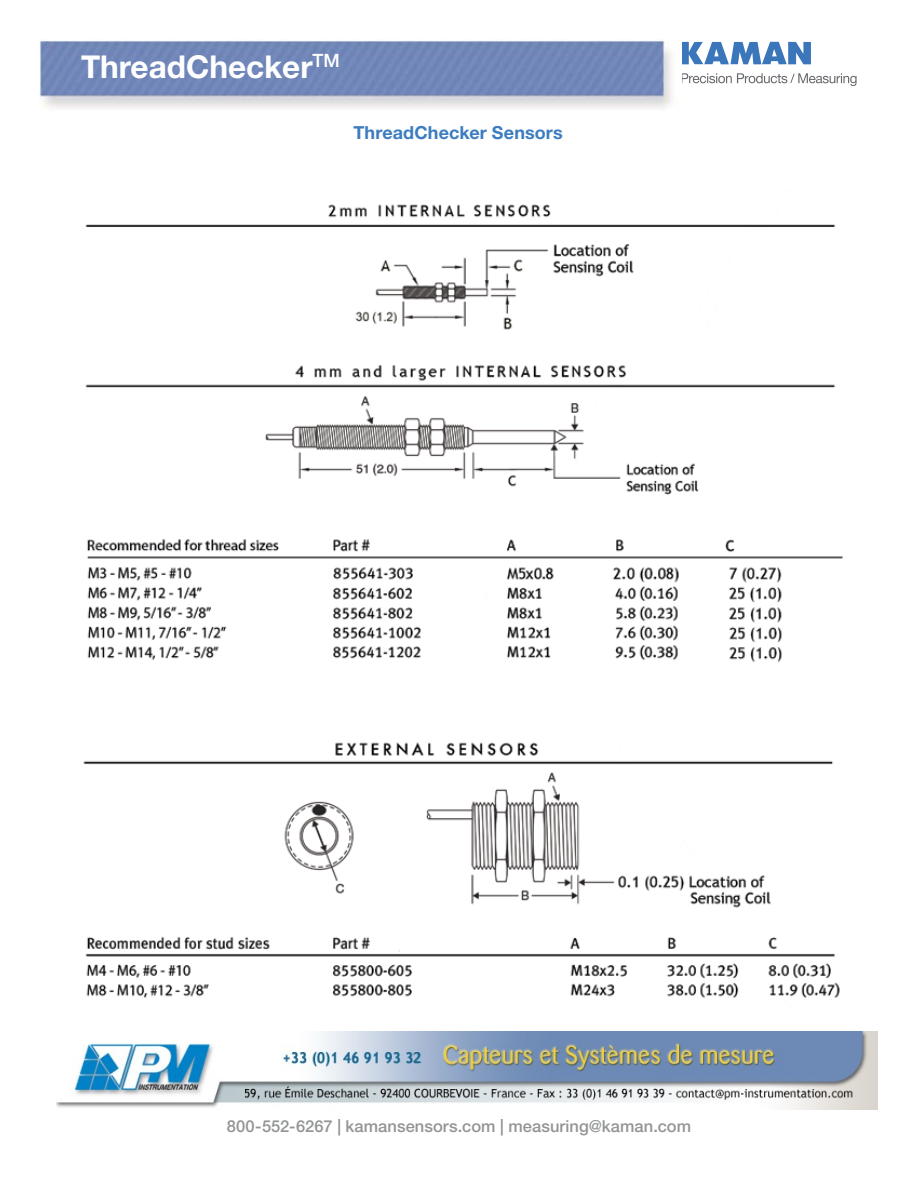
<style>
.page{position:relative;width:918px;height:1188px;background:#fff}
.page>*{position:absolute;margin:0;border:0;box-sizing:border-box;transform-origin:0 0}
.t1{font:700 31.5px "Helvetica Neue LT Pro";color:#fff}
.t2{font:700 18px "Helvetica Neue LT Pro";letter-spacing:.005em;color:#3c7cbf}
.t3{font:500 16.5px "Helvetica Neue LT Pro";letter-spacing:.005em;color:#929496}
</style>
<div class="page">
<img style="left:83px;top:204px;width:760px;height:794px">
<svg style="left:682px;top:73px;width:175px;height:13px"></svg>
<svg style="left:682px;top:42px;width:129px;height:22px"></svg>
<img style="left:39px;top:39px;width:634px;height:70px">
<img style="left:56px;top:1032px;width:821px;height:77px">
<h1 class="t1" style="left:81px;top:47px;width:260px">ThreadChecker<sup>TM</sup></h1>
<p class="t2" style="left:353px;top:121px;width:211px">ThreadChecker Sensors</p>
<p class="t3" style="left:227px;top:1116px;width:466px">800-552-6267 | kamansensors.com | measuring@kaman.com</p>
</div>
